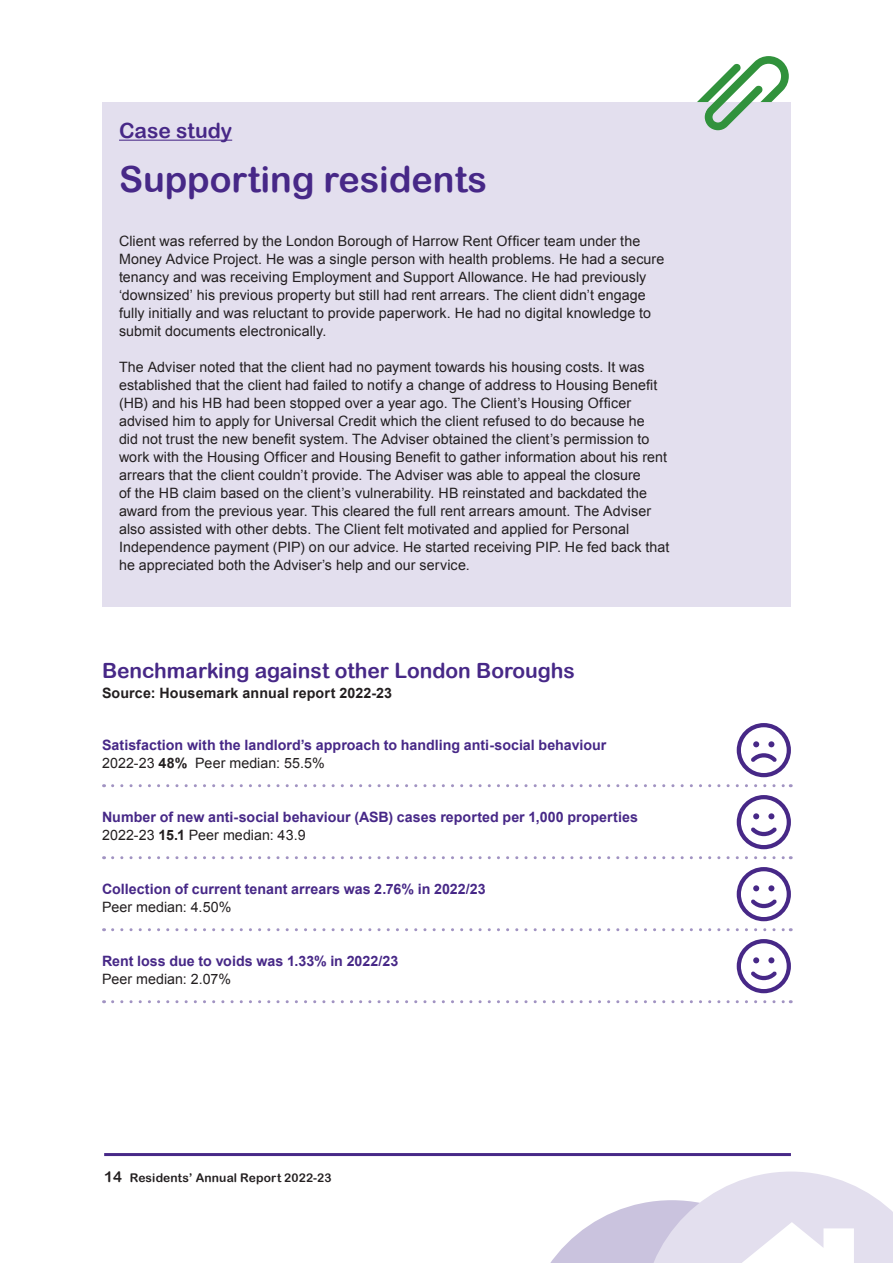
<style>
.page{position:relative;width:893px;height:1263px;background:#fff}
.page>*{position:absolute;margin:0;border:0;box-sizing:border-box;transform-origin:0 0}
.t1{font:36px "Arial Rounded MT Bold";color:#472887}
.t2{font:21px "Arial Rounded MT Bold";color:#472887}
.t3{font:14.25px/18px "Arial";letter-spacing:.005em;color:#231f20}
.t4{font:700 14.25px/18px "Arial";color:#472887}
.t5{font:700 14.25px "Arial";letter-spacing:.01em;color:#231f20}
.t6{font:12px "Arial Rounded MT Bold";letter-spacing:.015em;color:#231f20}
.s1{font-weight:400;color:#231f20}
.s2{color:#231f20}
.s3{font-size:15px}
</style>
<div class="page">
<div style="left:102px;top:102px;width:689px;height:504px;background:#e3dfee"></div>
<hr style="left:119px;top:140px;width:113px;height:1px;background:#472887">
<svg style="left:113px;top:784px;width:678px;height:3px"></svg>
<svg style="left:113px;top:856px;width:678px;height:3px"></svg>
<svg style="left:113px;top:928px;width:678px;height:3px"></svg>
<svg style="left:113px;top:1000px;width:678px;height:3px"></svg>
<svg style="left:737px;top:723px;width:54px;height:54px"></svg>
<svg style="left:737px;top:795px;width:54px;height:54px"></svg>
<svg style="left:737px;top:867px;width:54px;height:54px"></svg>
<svg style="left:737px;top:939px;width:54px;height:54px"></svg>
<svg style="left:697px;top:56px;width:92px;height:75px"></svg>
<svg style="left:550px;top:1171px;width:343px;height:92px"></svg>
<hr style="left:104px;top:1153px;width:687px;height:3px;background:#472887">
<h2 class="t2" style="left:119px;top:118px;width:115px">Case study</h2>
<h1 class="t1" style="left:119px;top:158px;width:369px">Supporting residents</h1>
<p class="t3" style="left:119px;top:232px;width:547px">Client was referred by the London Borough of Harrow Rent Officer team under the Money Advice Project. He was a single person with health problems. He had a secure tenancy and was receiving Employment and Support Allowance. He had previously ‘downsized’ his previous property but still had rent arrears. The client didn’t engage fully initially and was reluctant to provide paperwork. He had no digital knowledge to submit documents electronically.</p>
<p class="t3" style="left:119px;top:358px;width:552px">The Adviser noted that the client had no payment towards his housing costs. It was established that the client had failed to notify a change of address to Housing Benefit (HB) and his HB had been stopped over a year ago. The Client’s Housing Officer advised him to apply for Universal Credit which the client refused to do because he<br>did not trust the new benefit system. The Adviser obtained the client’s permission to work with the Housing Officer and Housing Benefit to gather information about his rent arrears that the client couldn’t provide. The Adviser was able to appeal the closure<br>of the HB claim based on the client’s vulnerability. HB reinstated and backdated the award from the previous year. This cleared the full rent arrears amount. The Adviser also assisted with other debts. The Client felt motivated and applied for Personal Independence payment (PIP) on our advice. He started receiving PIP. He fed back that he appreciated both the Adviser’s help and our service.</p>
<h2 class="t2" style="left:102px;top:658px;width:474px">Benchmarking against other London Boroughs</h2>
<p class="t5" style="left:102px;top:683px;width:292px">Source: Housemark annual report 2022-23</p>
<p class="t4" style="left:102px;top:737px;width:506px">Satisfaction with the landlord’s approach to handling anti-social behaviour<br><span class="s1">2022-23</span> <span class="s2">48%</span> <span class="s1">Peer median: 55.5%</span></p>
<p class="t4" style="left:102px;top:809px;width:537px">Number of new anti-social behaviour (ASB) cases reported per 1,000 properties<br><span class="s1">2022-23</span> <span class="s2">15.1</span> <span class="s1">Peer median: 43.9</span></p>
<p class="t4" style="left:102px;top:881px;width:385px">Collection of current tenant arrears was 2.76% in 2022/23</p>
<p class="t3" style="left:102px;top:898px;width:131px">Peer median: 4.50%</p>
<p class="t4" style="left:102px;top:953px;width:298px">Rent loss due to voids was 1.33% in 2022/23</p>
<p class="t3" style="left:102px;top:970px;width:131px">Peer median: 2.07%</p>
<p class="t6" style="left:104px;top:1171px;width:229px"><span class="s3">14</span> Residents’ Annual Report 2022-23</p>
</div>
